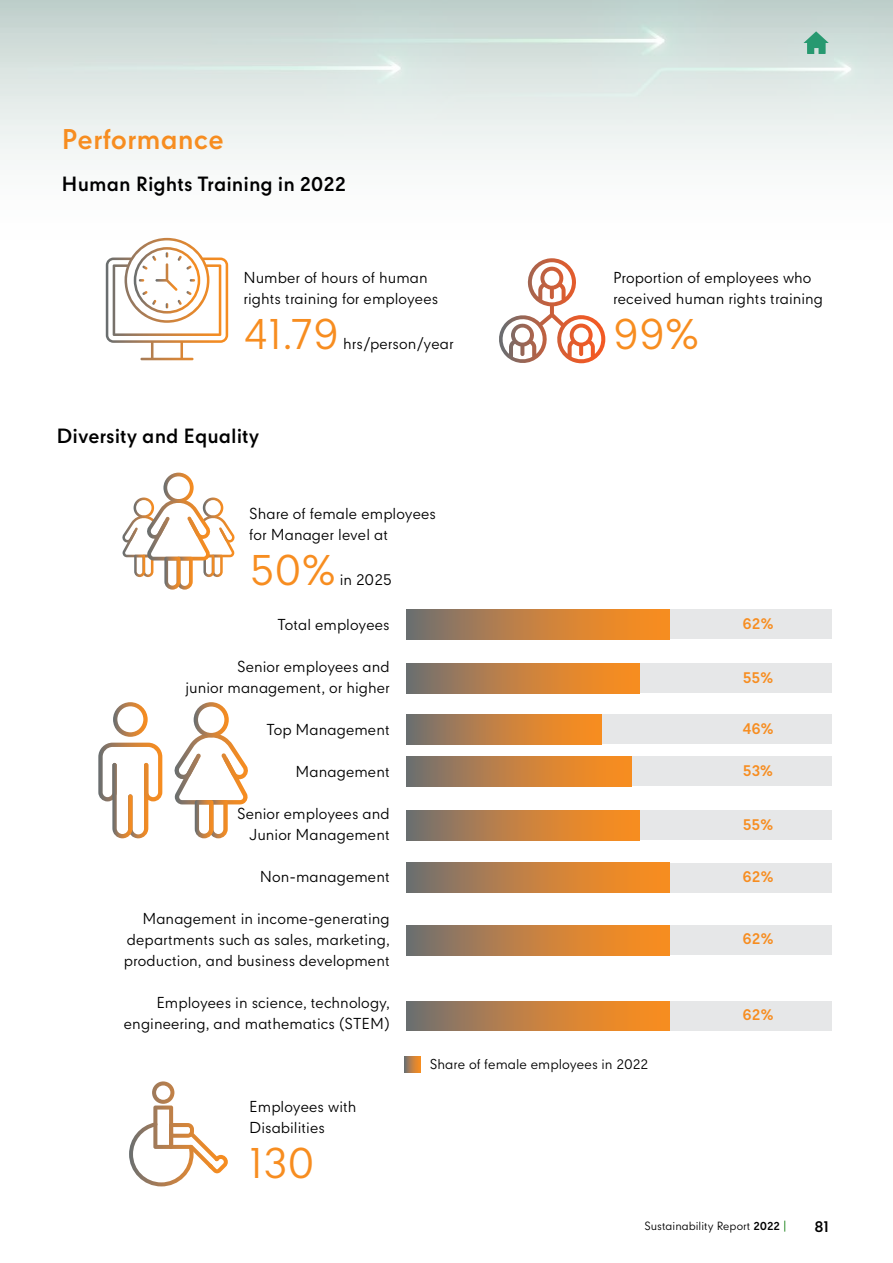
<style>
.page{position:relative;width:893px;height:1263px;background:#fff}
.page>*{position:absolute;margin:0;border:0;box-sizing:border-box;transform-origin:0 0}
.t1{font:42px "CPN";color:#f78d20}
.t2{font:700 27px "CPN";color:#f78d20}
.t3{font:700 19.5px "CPN";color:#000}
.t4{font:15px/21px "CPN";color:#000}
.t5{font:700 15px "CPN";color:#f78d20}
.t6{font:700 15px "CPN";color:#000}
.t7{font:13.5px "CPN";color:#000}
.t8{font:11.25px "CPN";color:#000}
.s1{font-weight:700}
.s2{color:#0e7c0e}
</style>
<div class="page">
<img style="left:0;top:0;width:893px;height:1187px">
<svg style="left:106px;top:238px;width:122px;height:122px"></svg>
<svg style="left:497px;top:258px;width:108px;height:107px"></svg>
<div style="left:406px;top:609px;width:425px;height:30px;background:#e6e7e8"></div>
<div style="left:406px;top:663px;width:425px;height:30px;background:#e6e7e8"></div>
<div style="left:406px;top:714px;width:425px;height:29px;background:#e6e7e8"></div>
<div style="left:406px;top:756px;width:425px;height:29px;background:#e6e7e8"></div>
<div style="left:406px;top:810px;width:425px;height:30px;background:#e6e7e8"></div>
<div style="left:406px;top:863px;width:425px;height:29px;background:#e6e7e8"></div>
<div style="left:406px;top:925px;width:425px;height:30px;background:#e6e7e8"></div>
<div style="left:406px;top:1001px;width:425px;height:30px;background:#e6e7e8"></div>
<svg style="left:98px;top:743px;width:64px;height:95px"></svg>
<svg style="left:113px;top:702px;width:35px;height:35px"></svg>
<svg style="left:173px;top:702px;width:76px;height:136px"></svg>
<svg style="left:406px;top:609px;width:264px;height:30px;background:#c08043"></svg>
<div style="left:406px;top:664px;width:234px;height:29px;background:linear-gradient(to right,#79716f,#ff9018)"></div>
<svg style="left:406px;top:714px;width:196px;height:30px;background:#c08043"></svg>
<div style="left:406px;top:756px;width:225px;height:30px;background:linear-gradient(to right,#78716f,#ff9018)"></div>
<div style="left:406px;top:810px;width:234px;height:30px;background:linear-gradient(to right,#79716f,#ff9018)"></div>
<svg style="left:406px;top:863px;width:264px;height:29px;background:#c08043"></svg>
<svg style="left:406px;top:925px;width:264px;height:30px;background:#c08043"></svg>
<svg style="left:406px;top:1001px;width:264px;height:30px;background:#c08043"></svg>
<svg style="left:404px;top:1056px;width:16px;height:16px"></svg>
<svg style="left:129px;top:1081px;width:100px;height:105px"></svg>
<svg style="left:122px;top:473px;width:113px;height:117px"></svg>
<svg style="left:803px;top:31px;width:26px;height:23px"></svg>
<h2 class="t2" style="left:62px;top:123px;width:164px">Performance</h2>
<h3 class="t3" style="left:62px;top:172px;width:286px">Human Rights Training in 2022</h3>
<p class="t4" style="left:243px;top:269px;width:196px">Number of hours of human rights training for employees</p>
<h1 class="t1" style="left:243px;top:307px;width:97px">41.79</h1>
<p class="t4" style="left:343px;top:335px;width:112px">hrs/person/year</p>
<h3 class="t3" style="left:56px;top:424px;width:205px">Diversity and Equality</h3>
<p class="t4" style="left:249px;top:505px;width:188px">Share of female employees for Manager level at</p>
<h1 class="t1" style="left:249px;top:542px;width:88px">50%</h1>
<p class="t4" style="left:340px;top:571px;width:54px">in 2025</p>
<p class="t4" style="left:278px;top:616px;width:114px">Total employees</p>
<p class="t4" style="left:186px;top:658px;width:206px;text-align:right">Senior employees and<br>junior management, or higher</p>
<p class="t4" style="left:267px;top:721px;width:125px">Top Management</p>
<p class="t4" style="left:296px;top:763px;width:96px">Management</p>
<p class="t4" style="left:237px;top:805px;width:154px;text-align:right">Senior employees and<br>Junior Management</p>
<p class="t4" style="left:260px;top:868px;width:131px">Non-management</p>
<p class="t4" style="left:124px;top:910px;width:267px;text-align:justify;text-indent:19px">Management in income-generating departments such as sales, marketing, production, and business development</p>
<p class="t4" style="left:124px;top:994px;width:267px;text-align:right">Employees in science, technology, engineering, and mathematics (STEM)</p>
<p class="t4" style="left:613px;top:269px;width:211px">Proportion of employees who received human rights training</p>
<h1 class="t1" style="left:613px;top:307px;width:87px">99%</h1>
<p class="t5" style="left:742px;top:615px;width:32px">62%</p>
<p class="t5" style="left:743px;top:669px;width:32px">55%</p>
<p class="t5" style="left:742px;top:720px;width:33px">46%</p>
<p class="t5" style="left:743px;top:762px;width:32px">53%</p>
<p class="t5" style="left:743px;top:816px;width:32px">55%</p>
<p class="t5" style="left:742px;top:868px;width:32px">62%</p>
<p class="t5" style="left:742px;top:930px;width:32px">62%</p>
<p class="t5" style="left:742px;top:1006px;width:32px">62%</p>
<p class="t4" style="left:249px;top:1098px;width:109px">Employees with<br>Disabilities</p>
<h1 class="t1" style="left:249px;top:1135px;width:67px">130</h1>
<p class="t7" style="left:430px;top:1055px;width:220px">Share of female employees in 2022</p>
<p class="t8" style="left:644px;top:1219px;width:144px">Sustainability Report <span class="s1">2022</span> <span class="s2">|</span></p>
<p class="t6" style="left:814px;top:1217px;width:16px">81</p>
</div>
